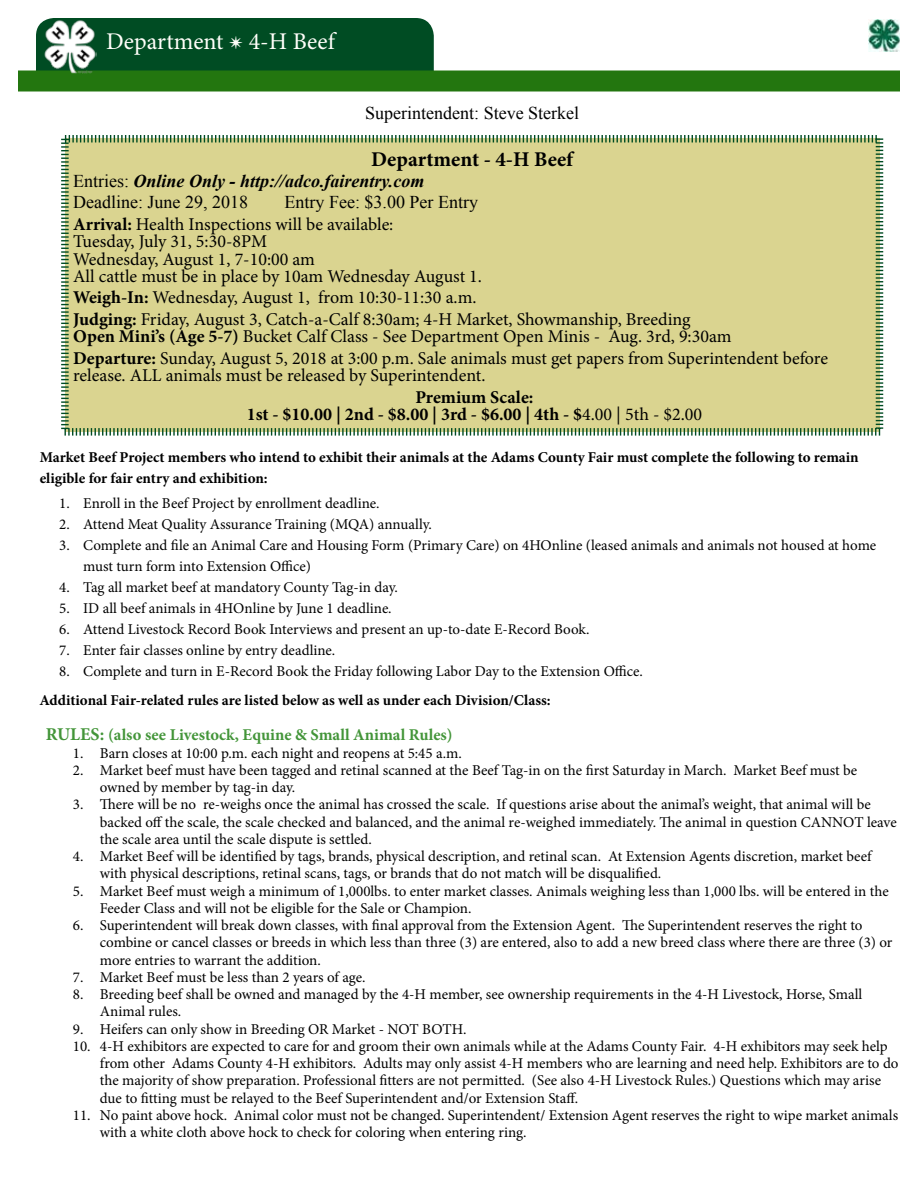
<style>
.page{position:relative;width:918px;height:1188px;background:#fff}
.page>*{position:absolute;margin:0;border:0;box-sizing:border-box;transform-origin:0 0}
.t1{font:24px "Minion Pro";letter-spacing:.005em;color:#fffffa}
.t2{font:700 21px "Minion Pro";color:#000}
.t3{font:18px/17.2px "Minion Pro";color:#000}
.t4{font:italic 700 18px/21.6px "Times New Roman";color:#000}
.t5{font:700 18px/17.2px "Minion Pro";color:#010000;text-align:center}
.t6{font:18px "Times New Roman";color:#000}
.t7{font:700 16.5px "Minion Pro";color:#439539}
.t8{font:15px/17.2px "Minion Pro";color:#000}
.t9{font:700 15px/21px "Minion Pro";color:#000}
.s1{font-weight:400;font-style:normal}
.s2{font-weight:700}
.s3{color:#000}
.s4{font-weight:400}
.s5{font-size:18px}
</style>
<div class="page">
<div style="left:36px;top:18px;width:398px;height:72px;background:#004c23;border-radius:18px"></div>
<div style="left:18px;top:70px;width:882px;height:22px;background:#23760f"></div>
<img style="left:43px;top:20px;width:54px;height:54px">
<div style="left:61px;top:135px;width:823px;height:301px;background:#dad490"></div>
<img style="left:869px;top:20px;width:31px;height:31px">
<h1 class="t1" style="left:106px;top:25px;width:230px">Department ✴ 4-H Beef</h1>
<p class="t6" style="left:365px;top:101px;width:215px">Superintendent: Steve Sterkel</p>
<h2 class="t2" style="left:371px;top:144px;width:204px">Department - 4-H Beef</h2>
<p class="t4" style="left:73px;top:170px;width:353px"><span class="s1">Entries:</span> Online Only - http://adco.fairentry.com<br><span class="s1">Deadline: June 29, 2018</span></p>
<p class="t6" style="left:285px;top:190px;width:195px">Entry Fee: $3.00 Per Entry</p>
<p class="t3" style="left:73px;top:216px;width:410px"><span class="s2">Arrival:</span> Health Inspections will be available:<br>Tuesday, July 31, 5:30-8PM<br>Wednesday, August 1, 7-10:00 am<br>All cattle must be in place by 10am Wednesday August 1.</p>
<p class="t3" style="left:73px;top:287px;width:619px;line-height:21.6px"><span class="s2">Weigh-In:</span> Wednesday, August 1, from 10:30-11:30 a.m.<br><span class="s2">Judging:</span> Friday, August 3, Catch-a-Calf 8:30am; 4-H Market, Showmanship, Breeding</p>
<p class="t3" style="left:73px;top:326px;width:756px;line-height:21.6px"><span class="s2">Open Mini’s (Age 5-7)</span> Bucket Calf Class - See Department Open Minis - Aug. 3rd, 9:30am<br><span class="s2">Departure:</span> Sunday, August 5, 2018 at 3:00 p.m. Sale animals must get papers from Superintendent before</p>
<p class="t3" style="left:73px;top:367px;width:414px">release. ALL animals must be released by Superintendent.</p>
<p class="t5" style="left:247px;top:388px;width:457px"><span class="s3">Premium Scale:<br></span>1st - $10.00 | 2nd - $8.00 | 3rd - $6.00 | 4th - $<span class="s4">4.00 | 5th - $2.00</span></p>
<p class="t9" style="left:40px;top:446px;width:821px">Market Beef Project members who intend to exhibit their animals at the Adams County Fair must complete the following to remain eligible for fair entry and exhibition:</p>
<p class="t8" style="left:59px;top:495px;width:322px">1. Enroll in the Beef Project by enrollment deadline.</p>
<p class="t8" style="left:59px;top:516px;width:374px">2. Attend Meat Quality Assurance Training (MQA) annually.</p>
<p class="t8" style="left:83px;top:535px;width:795px;line-height:21px;text-indent:-24px">3. Complete and file an Animal Care and Housing Form (Primary Care) on 4HOnline (leased animals and animals not housed at home must turn form into Extension Office)</p>
<p class="t8" style="left:59px;top:579px;width:340px">4. Tag all market beef at mandatory County Tag-in day.</p>
<p class="t8" style="left:59px;top:600px;width:334px">5. ID all beef animals in 4HOnline by June 1 deadline.</p>
<p class="t8" style="left:59px;top:621px;width:532px">6. Attend Livestock Record Book Interviews and present an up-to-date E-Record Book.</p>
<p class="t8" style="left:59px;top:642px;width:278px">7. Enter fair classes online by entry deadline.</p>
<p class="t8" style="left:59px;top:663px;width:585px">8. Complete and turn in E-Record Book the Friday following Labor Day to the Extension Office.</p>
<p class="t9" style="left:39px;top:690px;width:513px">Additional Fair-related rules are listed below as well as under each Division/Class:</p>
<p class="t7" style="left:46px;top:723px;width:408px"><span class="s5">RULES:</span> (also see Livestock, Equine &amp; Small Animal Rules)</p>
<p class="t8" style="left:73px;top:744px;width:390px">1. Barn closes at 10:00 p.m. each night and reopens at 5:45 a.m.</p>
<p class="t8" style="left:100px;top:761px;width:759px;text-indent:-27px">2. Market beef must have been tagged and retinal scanned at the Beef Tag-in on the first Saturday in March. Market Beef must be owned by member by tag-in day.</p>
<p class="t8" style="left:100px;top:796px;width:798px;text-indent:-27px">3. There will be no re-weighs once the animal has crossed the scale. If questions arise about the animal’s weight, that animal will be backed off the scale, the scale checked and balanced, and the animal re-weighed immediately. The animal in question CANNOT leave the scale area until the scale dispute is settled.</p>
<p class="t8" style="left:100px;top:848px;width:773px;text-indent:-27px">4. Market Beef will be identified by tags, brands, physical description, and retinal scan. At Extension Agents discretion, market beef with physical descriptions, retinal scans, tags, or brands that do not match will be disqualified.</p>
<p class="t8" style="left:100px;top:882px;width:791px;text-indent:-27px">5. Market Beef must weigh a minimum of 1,000lbs. to enter market classes. Animals weighing less than 1,000 lbs. will be entered in the<br>Feeder Class and will not be eligible for the Sale or Champion.</p>
<p class="t8" style="left:100px;top:917px;width:794px;text-indent:-27px">6. Superintendent will break down classes, with final approval from the Extension Agent. The Superintendent reserves the right to combine or cancel classes or breeds in which less than three (3) are entered, also to add a new breed class where there are three (3) or more entries to warrant the addition.</p>
<p class="t8" style="left:73px;top:968px;width:294px">7. Market Beef must be less than 2 years of age.</p>
<p class="t8" style="left:100px;top:986px;width:764px;text-indent:-27px">8. Breeding beef shall be owned and managed by the 4-H member, see ownership requirements in the 4-H Livestock, Horse, Small<br>Animal rules.</p>
<p class="t8" style="left:73px;top:1020px;width:395px">9. Heifers can only show in Breeding OR Market - NOT BOTH.</p>
<p class="t8" style="left:100px;top:1037px;width:800px;text-indent:-27px">10. 4-H exhibitors are expected to care for and groom their own animals while at the Adams County Fair. 4-H exhibitors may seek help from other Adams County 4-H exhibitors. Adults may only assist 4-H members who are learning and need help. Exhibitors are to do the majority of show preparation. Professional fitters are not permitted. (See also 4-H Livestock Rules.) Questions which may arise due to fitting must be relayed to the Beef Superintendent and/or Extension Staff.</p>
<p class="t8" style="left:100px;top:1106px;width:800px;text-indent:-27px">11. No paint above hock. Animal color must not be changed. Superintendent/ Extension Agent reserves the right to wipe market animals with a white cloth above hock to check for coloring when entering ring.</p>
</div>
